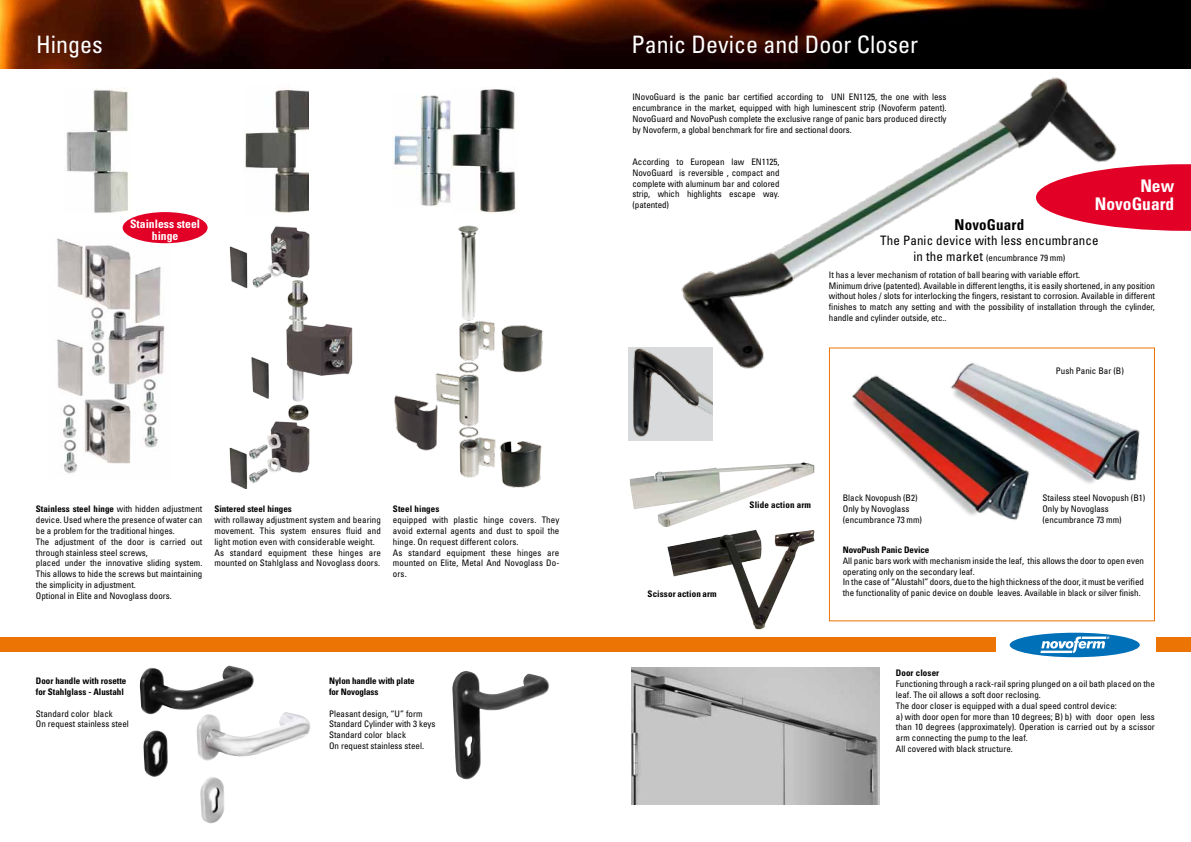
<style>
.page{position:relative;width:1191px;height:842px;background:#fff}
.page>*{position:absolute;margin:0;border:0;box-sizing:border-box;transform-origin:0 0}
.t1{font:condensed 24px "Univers";color:#fff}
.t2{font:700 condensed 17.4px/17.8px "Univers";color:#fff;text-align:right}
.t3{font:700 condensed 15px "Univers";letter-spacing:.01em;color:#000}
.t4{font:condensed 13px "Univers";letter-spacing:.01em;color:#000}
.t5{font:700 condensed 11.7px/11.9px "Univers";color:#fff;text-align:center}
.t6{font:condensed 9px/10.8px "Univers";color:#000}
.t7{font:700 condensed 9px/10.8px "Univers";color:#000}
.s1{font-weight:700}
.s2{font-size:13px}
</style>
<div class="page">
<img style="left:681px;top:77px;width:436px;height:307px">
<img style="left:945px;top:346px;width:195px;height:138px">
<img style="left:833px;top:364px;width:211px;height:156px">
<img style="left:0;top:0;width:1191px;height:69px">
<div style="left:0;top:638px;width:995px;height:14px;background:#ec7405"></div>
<div style="left:1157px;top:638px;width:34px;height:14px;background:#ec7405"></div>
<div style="left:1009px;top:633px;width:130px;height:24px;background:#0070b8;border-radius:50%"></div>
<svg style="left:1040px;top:636px;width:69px;height:17px"></svg>
<img style="left:66px;top:88px;width:62px;height:125px">
<img style="left:628px;top:347px;width:84px;height:94px">
<img style="left:245px;top:89px;width:63px;height:124px">
<img style="left:229px;top:226px;width:124px;height:262px">
<img style="left:394px;top:95px;width:58px;height:112px">
<img style="left:452px;top:89px;width:64px;height:124px">
<img style="left:394px;top:225px;width:149px;height:262px">
<img style="left:452px;top:671px;width:97px;height:109px">
<img style="left:139px;top:666px;width:115px;height:111px">
<img style="left:196px;top:712px;width:115px;height:112px">
<img style="left:667px;top:530px;width:147px;height:100px">
<img style="left:629px;top:462px;width:185px;height:65px">
<img style="left:631px;top:668px;width:248px;height:137px">
<div style="left:829px;top:347px;width:326px;height:274px;border:1px solid #ec7405"></div>
<img style="left:57px;top:233px;width:114px;height:241px">
<div style="left:123px;top:212px;width:85px;height:31px;background:#e20026;border-radius:50%"></div>
<svg style="left:1036px;top:164px;width:155px;height:67px"></svg>
<h1 class="t1" style="left:36px;top:29px;width:68px">Hinges</h1>
<h1 class="t1" style="left:631px;top:30px;width:288px">Panic Device and Door Closer</h1>
<p class="t6" style="left:632px;top:92px;width:204px">INovoGuard is the panic bar certified according to UNI</p>
<p class="t6" style="left:632px;top:92px;width:316px;text-align:justify;text-indent:216px">EN 1125, the one with less encumbrance in the market, equipped with high luminescent strip (Novoferm patent).<br>NovoGuard and NovoPush complete the exclusive range of panic bars produced directly by Novoferm, a global benchmark for fire and sectional doors.</p>
<p class="t6" style="left:632px;top:156px;width:149px;text-align:justify">According to European law EN 1125, NovoGuard is reversible , compact and complete with aluminum bar and colored strip, which highlights escape way. (patented)</p>
<h2 class="t2" style="left:1095px;top:177px;width:81px">New<br>NovoGuard</h2>
<p class="t5" style="left:130px;top:218px;width:71px">Stainless steel hinge</p>
<p class="t6" style="left:36px;top:504px;width:168px"><span class="s1">Stainless steel hinge</span> with hidden adjustment device. Used where the presence of water can be a problem for the traditional hinges.<br>The adjustment of the door is carried out through stainless steel screws,<br>placed under the innovative sliding system.<br>This allows to hide the screws but maintaining the simplicity in adjustment.<br>O ptional in Elite and Novoglass doors.</p>
<p class="t7" style="left:214px;top:504px;width:79px">Sintered steel hinges</p>
<p class="t6" style="left:214px;top:514px;width:168px">with rollaway adjustment system and bearing movement. This system ensures fluid and light motion even with considerable weight.<br>As standard equipment these hinges are mounted on Stahlglass and Novoglass doors.</p>
<p class="t7" style="left:393px;top:504px;width:48px">Steel hinges</p>
<p class="t6" style="left:393px;top:514px;width:168px">equipped with plastic hinge covers. They avoid external agents and dust to spoil the hinge. On request different colors.<br>As standard equipment these hinges are mounted on Elite, Metal And Novoglass Do&shy;ors.</p>
<p class="t7" style="left:36px;top:675px;width:92px">Door handle with rosette for Stahlglass - Alustahl</p>
<p class="t6" style="left:36px;top:708px;width:94px">Standard color black<br>On request stainless steel</p>
<p class="t7" style="left:329px;top:675px;width:87px">Nylon handle with plate for Novoglass</p>
<p class="t6" style="left:329px;top:708px;width:108px">Pleasant design, “U” form<br>Standard Cylinder with 3 keys<br>Standard color black<br>On request stainless steel.</p>
<h3 class="t3" style="left:954px;top:215px;width:71px">NovoGuard</h3>
<h3 class="t4" style="left:880px;top:232px;width:220px">The Panic device with less encumbrance</h3>
<p class="t6" style="left:829px;top:249px;width:253px;line-height:16.8px;text-indent:85px"><span class="s2">in the market</span> (encumbrance 79 mm)<br>It has a lever mechanism of rotation of ball bearing with variable effort.</p>
<p class="t6" style="left:829px;top:280px;width:327px;text-align:justify">Minimum drive (patented). Available in different lengths, it is easily shortened, in any position without holes / slots for interlocking the fingers, resistant to corrosion. Available in different finishes to match any setting and with the possibility of installation through the cylinder, handle and cylinder outside, etc..</p>
<p class="t6" style="left:1055px;top:366px;width:69px">Push Panic Bar (B)</p>
<p class="t7" style="left:647px;top:588px;width:71px">Scissor action arm</p>
<p class="t7" style="left:749px;top:499px;width:63px">Slide action arm</p>
<p class="t6" style="left:843px;top:492px;width:81px">Black Novopush (B2)<br>Only by Novoglass (encumbrance 73 mm)</p>
<p class="t6" style="left:1042px;top:492px;width:104px">Stailess steel Novopush (B1)<br>Only by Novoglass (encumbrance 73 mm)</p>
<p class="t7" style="left:843px;top:544px;width:88px">NovoPush Panic Device</p>
<p class="t6" style="left:843px;top:555px;width:303px">All panic bars work with mechanism inside the leaf, this allows the door to open even operating only on the secondary leaf.<br>I n the case of “Alustahl” doors, due to the high thickness of the door, it must be verified the functionality of panic device on double leaves. Available in black or silver finish.</p>
<p class="t7" style="left:896px;top:668px;width:45px">Door closer</p>
<p class="t6" style="left:896px;top:678px;width:261px">Functioning through a rack-rail spring plunged on a oil bath placed on the leaf. The oil allows a soft door reclosing.<br>The door closer is equipped with a dual speed control device:<br>a) with door open for more than 10 degrees; B) b) with door open less than 10 degrees (approximately). O peration is carried out by a scissor arm connecting the pump to the leaf.<br>All covered with black structure.</p>
</div>
